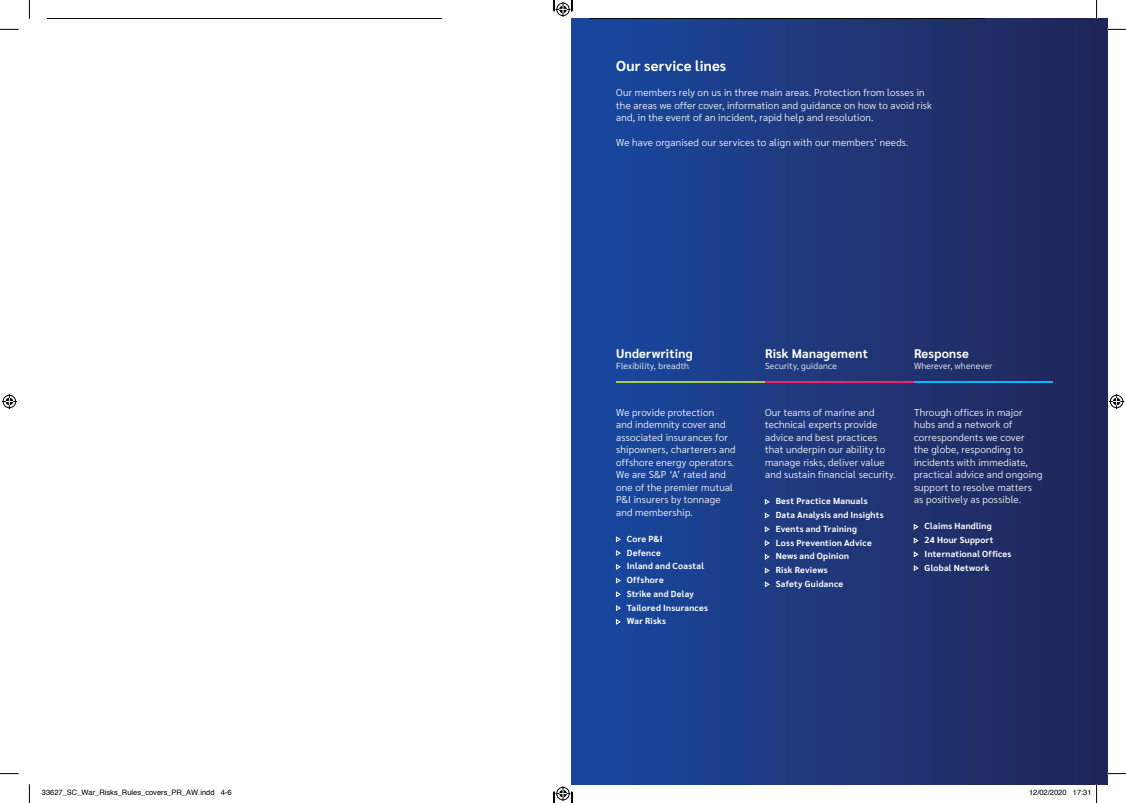
<style>
.page{position:relative;width:1126px;height:803px;background:#fff}
.page>*{position:absolute;margin:0;border:0;box-sizing:border-box;transform-origin:0 0}
.t1{font:700 14.38px "Sarabun";letter-spacing:.01em;color:#fff}
.t2{font:700 12.5px "Sarabun";letter-spacing:.02em;color:#fff}
.t3{font:300 10px/12.5px "Sarabun";letter-spacing:.02em;color:#fff}
.t4{font:700 8.75px/13.8px "Sarabun";letter-spacing:.03em;color:#fff}
.t5{font:300 8.75px "Sarabun";letter-spacing:.025em;color:#fff}
.t6{font:7.5px "Helvetica";color:#000}
</style>
<div class="page">
<div style="left:572px;top:19px;width:535px;height:765px;background:linear-gradient(to right,#1a49a0,#222556)"></div>
<hr style="left:616px;top:381px;width:149px;height:2px;background:#a5ce43">
<hr style="left:765px;top:381px;width:148px;height:2px;background:#ed2471">
<hr style="left:913px;top:381px;width:139px;height:2px;background:#00baf1">
<svg style="left:615px;top:536px;width:6px;height:6px"></svg>
<svg style="left:615px;top:550px;width:6px;height:6px"></svg>
<svg style="left:615px;top:564px;width:6px;height:6px"></svg>
<svg style="left:615px;top:578px;width:6px;height:6px"></svg>
<svg style="left:615px;top:591px;width:6px;height:6px"></svg>
<svg style="left:615px;top:605px;width:6px;height:6px"></svg>
<svg style="left:615px;top:619px;width:6px;height:6px"></svg>
<svg style="left:764px;top:499px;width:5px;height:6px"></svg>
<svg style="left:764px;top:513px;width:5px;height:6px"></svg>
<svg style="left:764px;top:526px;width:5px;height:6px"></svg>
<svg style="left:764px;top:540px;width:5px;height:6px"></svg>
<svg style="left:764px;top:554px;width:5px;height:6px"></svg>
<svg style="left:764px;top:568px;width:5px;height:6px"></svg>
<svg style="left:764px;top:581px;width:5px;height:6px"></svg>
<svg style="left:913px;top:524px;width:5px;height:6px"></svg>
<svg style="left:913px;top:538px;width:5px;height:6px"></svg>
<svg style="left:913px;top:551px;width:5px;height:6px"></svg>
<svg style="left:913px;top:565px;width:5px;height:6px"></svg>
<svg style="left:589px;top:19px;width:395px;height:1px"></svg>
<svg style="left:0;top:29px;width:19px;height:1px"></svg>
<svg style="left:1107px;top:29px;width:18px;height:1px"></svg>
<svg style="left:0;top:773px;width:19px;height:1px"></svg>
<svg style="left:1107px;top:773px;width:18px;height:1px"></svg>
<svg style="left:29px;top:0;width:1px;height:19px"></svg>
<svg style="left:29px;top:784px;width:1px;height:19px"></svg>
<svg style="left:1095px;top:0;width:2px;height:19px"></svg>
<svg style="left:2px;top:394px;width:15px;height:15px"></svg>
<svg style="left:1109px;top:394px;width:14px;height:15px"></svg>
<svg style="left:1072px;top:784px;width:25px;height:19px"></svg>
<svg style="left:553px;top:0;width:19px;height:17px"></svg>
<svg style="left:553px;top:786px;width:19px;height:17px"></svg>
<h1 class="t1" style="left:616px;top:58px;width:112px">Our service lines</h1>
<p class="t3" style="left:616px;top:87px;width:317px">Our members rely on us in three main areas. Protection from losses in the areas we offer cover, information and guidance on how to avoid risk and, in the event of an incident, rapid help and resolution.</p>
<p class="t3" style="left:616px;top:137px;width:294px">We have organised our services to align with our members’ needs.</p>
<p class="t2" style="left:616px;top:346px;width:78px">Underwriting</p>
<p class="t5" style="left:616px;top:361px;width:74px">Flexibility, breadth</p>
<p class="t3" style="left:616px;top:406px;width:121px">We provide protection<br>and indemnity cover and associated insurances for shipowners, charterers and offshore energy operators.<br>We are S&amp;P ‘A’ rated and one of the premier mutual<br>P&amp;I insurers by tonnage and membership.</p>
<p class="t4" style="left:626px;top:532px;width:83px">Core P&amp;I<br>Defence<br>Inland and Coastal<br>Offshore<br>Strike and Delay<br>Tailored Insurances<br>War Risks</p>
<p class="t2" style="left:765px;top:346px;width:104px">Risk Management</p>
<p class="t5" style="left:765px;top:361px;width:73px">Security, guidance</p>
<p class="t3" style="left:765px;top:406px;width:132px">Our teams of marine and technical experts provide advice and best practices that underpin our ability to manage risks, deliver value and sustain financial security.</p>
<p class="t4" style="left:775px;top:494px;width:109px">Best Practice Manuals<br>Data Analysis and Insights<br>Events and Training<br>Loss Prevention Advice<br>News and Opinion<br>Risk Reviews<br>Safety Guidance</p>
<p class="t2" style="left:913px;top:346px;width:56px">Response</p>
<p class="t5" style="left:913px;top:361px;width:80px">Wherever, whenever</p>
<p class="t3" style="left:913px;top:406px;width:130px">Through offices in major hubs and a network of correspondents we cover<br>the globe, responding to incidents with immediate, practical advice and ongoing support to resolve matters as positively as possible.</p>
<p class="t4" style="left:924px;top:519px;width:88px">Claims Handling<br>24 Hour Support<br>International Offices<br>Global Network</p>
<p class="t6" style="left:42px;top:787px;width:191px">33627_SC_War_Risks_Rules_covers_PR_AW.indd 4-6</p>
<p class="t6" style="left:1028px;top:787px;width:64px">12/02/2020 17:31</p>
</div>
